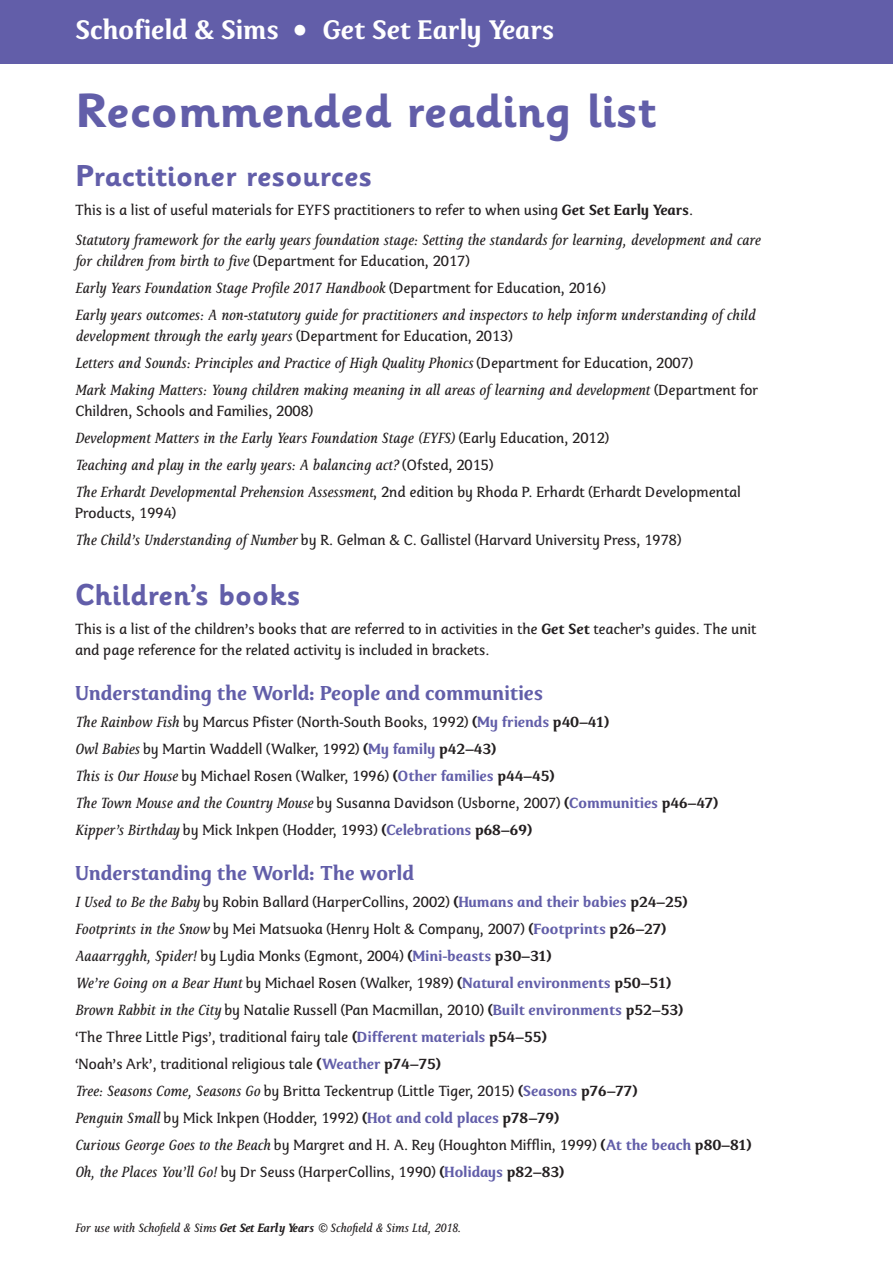
<style>
.page{position:relative;width:893px;height:1263px;background:#fff}
.page>*{position:absolute;margin:0;border:0;box-sizing:border-box;transform-origin:0 0}
.t1{font:700 48px "Sassoon Infant Rg";color:#625ea9}
.t2{font:700 30px "Sassoon Infant Rg";color:#625ea9}
.t3{font:700 30px "Sassoon";color:#fff}
.t4{font:700 22.5px "Sassoon";color:#625ea9}
.t5{font:16.5px/27px "Sassoon";color:#231f20}
.t6{font:italic 16.5px/27px "Sassoon";color:#231f20}
.t7{font:italic 13.5px "Sassoon";color:#231f20}
.s1{font-style:normal}
.s2{font-weight:700;font-style:normal}
.s3{font-style:italic}
.s4{font-weight:700}
.s5{font-weight:700;color:#625ea9}
</style>
<div class="page">
<div style="left:0;top:0;width:893px;height:63px;background:#625ea9"></div>
<h2 class="t3" style="left:75px;top:14px;width:481px">Schofield &amp; Sims • Get Set Early Years</h2>
<h1 class="t1" style="left:75px;top:83px;width:583px">Recommended reading list</h1>
<h2 class="t2" style="left:75px;top:159px;width:299px">Practitioner resources</h2>
<p class="t6" style="left:75px;top:195px;width:687px;line-height:30.8px"><span class="s1">This is a list of useful materials for EYFS practitioners to refer to when using</span> <span class="s2">Get Set Early Years</span><span class="s1">.<br></span>Statutory framework for the early years foundation stage: Setting the standards for learning, development and care</p>
<p class="t6" style="left:75px;top:249px;width:681px">for children from birth to five <span class="s1">(Department for Education, 2017)<br></span>Early Years Foundation Stage Profile 2017 Handbook <span class="s1">(Department for Education, 2016)<br></span>Early years outcomes: A non-statutory guide for practitioners and inspectors to help inform understanding of child</p>
<p class="t6" style="left:75px;top:324px;width:685px">development through the early years <span class="s1">(Department for Education, 2013)<br></span>Letters and Sounds: Principles and Practice of High Quality Phonics <span class="s1">(Department for Education, 2007)<br></span>Mark Making Matters: Young children making meaning in all areas of learning and development <span class="s1">(Department for</span></p>
<p class="t6" style="left:75px;top:399px;width:667px"><span class="s1">Children, Schools and Families, 2008)<br></span>Development Matters in the Early Years Foundation Stage (EYFS) <span class="s1">(Early Education, 2012)<br></span>Teaching and play in the early years: A balancing act? <span class="s1">(Ofsted, 2015)<br></span>The Erhardt Developmental Prehension Assessment<span class="s1">, 2nd edition by Rhoda P. Erhardt (Erhardt Developmental</span></p>
<p class="t5" style="left:75px;top:500px;width:608px">Products, 1994)<br><span class="s3">The Child’s Understanding of Number</span> by R. Gelman &amp; C. Gallistel (Harvard University Press, 1978)</p>
<h2 class="t2" style="left:75px;top:578px;width:227px">Children’s books</h2>
<p class="t5" style="left:75px;top:619px;width:683px;line-height:21px">This is a list of the children’s books that are referred to in activities in the <span class="s4">Get Set</span> teacher’s guides. The unit and page reference for the related activity is included in brackets.</p>
<h3 class="t4" style="left:75px;top:681px;width:469px">Understanding the World: People and communities</h3>
<p class="t5" style="left:75px;top:709px;width:645px"><span class="s3">The Rainbow Fish</span> by Marcus Pfister (North-South Books, 1992) <span class="s4">(</span><span class="s5">My friends</span> <span class="s4">p40–41)<br></span><span class="s3">Owl Babies</span> by Martin Waddell (Walker, 1992) <span class="s4">(</span><span class="s5">My family</span> <span class="s4">p42–43)<br></span><span class="s3">This is Our House</span> by Michael Rosen (Walker, 1996) <span class="s4">(</span><span class="s5">Other families</span> <span class="s4">p44–45)<br></span><span class="s3">The Town Mouse and the Country Mouse</span> by Susanna Davidson (Usborne, 2007) <span class="s4">(</span><span class="s5">Communities</span> <span class="s4">p46–47)<br></span><span class="s3">Kipper’s Birthday</span> by Mick Inkpen (Hodder, 1993) <span class="s4">(</span><span class="s5">Celebrations</span> <span class="s4">p68–69)</span></p>
<h3 class="t4" style="left:75px;top:861px;width:340px">Understanding the World: The world</h3>
<p class="t5" style="left:75px;top:889px;width:678px"><span class="s3">I Used to Be the Baby</span> by Robin Ballard (HarperCollins, 2002) <span class="s4">(</span><span class="s5">Humans and their babies</span> <span class="s4">p24–25)<br></span><span class="s3">Footprints in the Snow</span> by Mei Matsuoka (Henry Holt &amp; Company, 2007) <span class="s4">(</span><span class="s5">Footprints</span> <span class="s4">p26–27)<br></span><span class="s3">Aaaarrgghh, Spider!</span> by Lydia Monks (Egmont, 2004) <span class="s4">(</span><span class="s5">Mini-beasts</span> <span class="s4">p30–31)<br></span><span class="s3">We’re Going on a Bear Hunt</span> by Michael Rosen (Walker, 1989) <span class="s4">(</span><span class="s5">Natural environments</span> <span class="s4">p50–51)<br></span><span class="s3">Brown Rabbit in the City</span> by Natalie Russell (Pan Macmillan, 2010) <span class="s4">(</span><span class="s5">Built environments</span> <span class="s4">p52–53)<br></span>‘The Three Little Pigs’, traditional fairy tale <span class="s4">(</span><span class="s5">Different materials</span> <span class="s4">p54–55)<br></span>‘Noah’s Ark’, traditional religious tale <span class="s4">(</span><span class="s5">Weather</span> <span class="s4">p74–75)<br></span><span class="s3">Tree: Seasons Come, Seasons Go</span> by Britta Teckentrup (Little Tiger, 2015) <span class="s4">(</span><span class="s5">Seasons</span> <span class="s4">p76–77)<br></span><span class="s3">Penguin Small</span> by Mick Inkpen (Hodder, 1992) <span class="s4">(</span><span class="s5">Hot and cold places</span> <span class="s4">p78–79)<br></span><span class="s3">Curious George Goes to the Beach</span> by Margret and H. A. Rey (Houghton Mifflin, 1999) <span class="s4">(</span><span class="s5">At the beach</span> <span class="s4">p80–81)<br></span><span class="s3">Oh, the Places You’ll Go!</span> by Dr Seuss (HarperCollins, 1990) <span class="s4">(</span><span class="s5">Holidays</span> <span class="s4">p82–83)</span></p>
<p class="t7" style="left:75px;top:1221px;width:388px">For use with Schofield &amp; Sims <span class="s4">Get Set Early Years</span> © Schofield &amp; Sims Ltd, 2018.</p>
</div>
